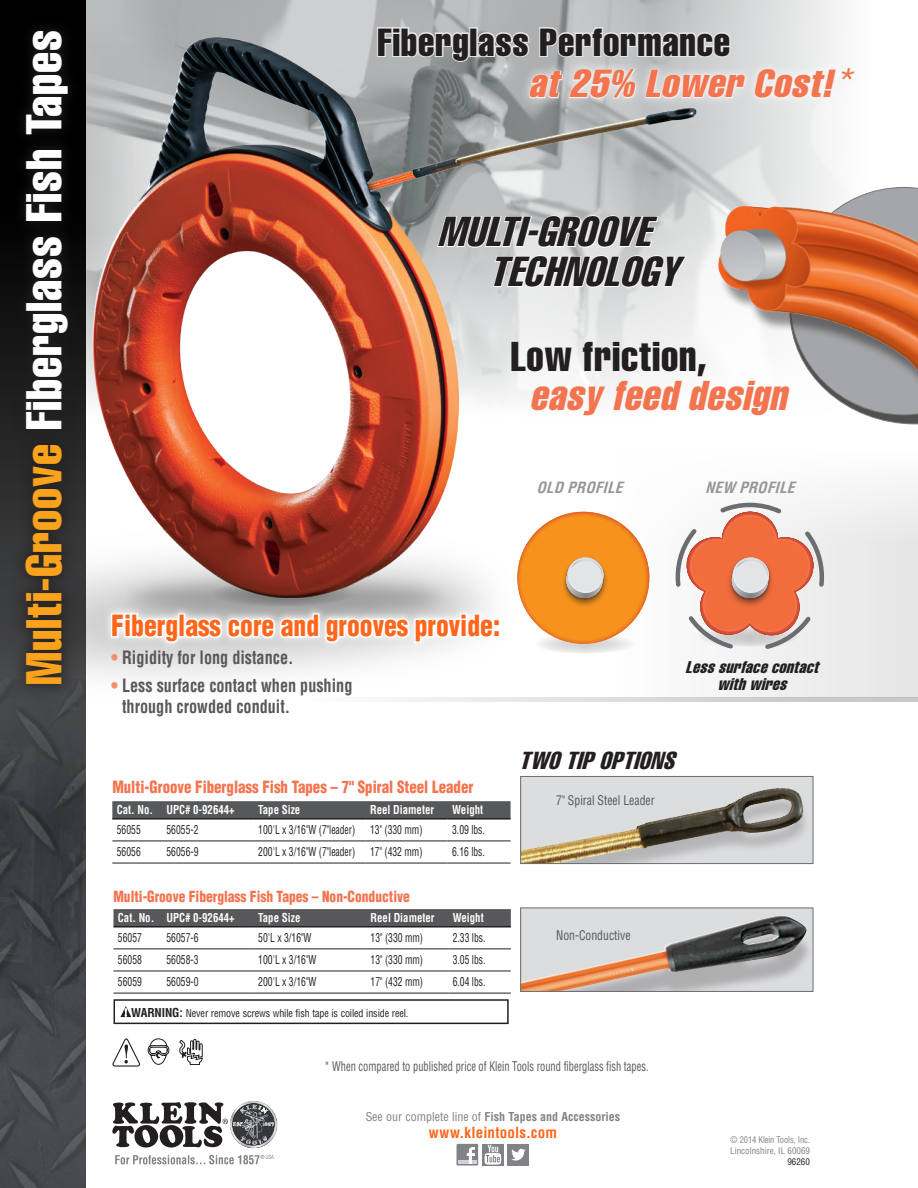
<style>
.page{position:relative;width:918px;height:1188px;background:#fff}
.page>*{position:absolute;margin:0;border:0;box-sizing:border-box;transform-origin:0 0}
.t1{font:49.5px "Helvetica LT Std Comp";letter-spacing:.02em;color:#fff}
.t2{font:italic 41.25px/39.9px "Helvetica LT Std Comp";color:#231f20}
.t3{font:italic 40.95px "Helvetica LT Std Comp";color:#f3744f}
.t4{font:40.95px "Helvetica LT Std Comp";letter-spacing:.02em;color:#231f20}
.t5{font:38.4px/41.7px "Helvetica LT Std Comp";letter-spacing:.02em;color:#231f20}
.t6{font:900 condensed 28.5px "Helvetica LT Std";color:#ff661c;scale:.9 1}
.t7{font:italic 24.3px "Helvetica LT Std Comp";color:#231f20}
.t8{font:700 condensed 18px/21px "Helvetica LT Std";color:#57585a;scale:.9 1}
.t9{font:italic 16.65px/16.5px "Helvetica LT Std Comp";color:#231f20;text-align:center}
.t10{font:900 condensed 16.5px "Helvetica LT Std";color:#f3744f;scale:.9 1}
.t11{font:italic 700 condensed 15.15px "Helvetica LT Std";color:#939598}
.t12{font:900 condensed 15px "Helvetica LT Std";color:#f3744f;scale:.9 1}
.t13{font:700 condensed 15px "Helvetica LT Std";letter-spacing:.01em;color:#ff661c}
.t14{font:condensed 13.05px "Helvetica LT Std";color:#57585a;scale:.8 1}
.t15{font:condensed 13.05px "Helvetica LT Std";color:#57585a;scale:.9 1}
.t16{font:condensed 12px "Helvetica LT Std";color:#231f20;scale:.8 1}
.t17{font:700 condensed 12px "Helvetica LT Std";color:#fff;scale:.9 1}
.t18{font:700 condensed 12px "Helvetica LT Std";color:#808285}
.t19{font:condensed 10.5px "Helvetica LT Std";letter-spacing:-.01em;color:#231f20;scale:.96 1}
.t20{font:condensed 9px/10.8px "Helvetica LT Std";color:#808285;scale:.94 1}
.t21{font:condensed 9px "Helvetica LT Std";color:#231f20}
.s1{color:#f9a21c}
.s2{font-style:italic;color:#f3744f}
.s3{font-family:"Helvetica LT Std";font-style:italic;font-stretch:condensed;color:#f3744f}
.s4{color:#f58e6c}
.s5{font-weight:700;font-size:12px}
.s6{font-weight:400}
</style>
<div class="page">
<svg style="left:115px;top:1155px;width:159px;height:9px"></svg>
<svg style="left:112px;top:1101px;width:165px;height:47px"></svg>
<div style="left:457px;top:1144px;width:21px;height:21px;background:#808285"></div>
<hr style="left:458px;top:1161px;width:19px;height:3px;background:#d1d2d4">
<svg style="left:467px;top:1147px;width:8px;height:17px"></svg>
<svg style="left:482px;top:1144px;width:22px;height:22px"></svg>
<svg style="left:485px;top:1145px;width:16px;height:20px"></svg>
<div style="left:508px;top:1144px;width:21px;height:22px;background:#808285"></div>
<svg style="left:511px;top:1149px;width:15px;height:12px"></svg>
<div style="left:521px;top:776px;width:292px;height:88px;background:#dcdddf"></div>
<div style="left:521px;top:794px;width:290px;height:70px;background:#231f20;opacity:.21"></div>
<img style="left:522px;top:824px;width:121px;height:38px">
<img style="left:689px;top:788px;width:95px;height:26px">
<div style="left:520px;top:776px;width:293px;height:88px;border:1px solid #6c6d70"></div>
<div style="left:521px;top:908px;width:292px;height:83px;background:#dcdddf"></div>
<div style="left:521px;top:928px;width:292px;height:63px;background:#231f20;opacity:.25"></div>
<img style="left:699px;top:916px;width:80px;height:20px">
<div style="left:520px;top:908px;width:293px;height:84px;border:1px solid #6c6d70"></div>
<div style="left:112px;top:801px;width:399px;height:17px;background:#57585a"></div>
<hr style="left:112px;top:818px;width:50px;height:2px;background:#231f20">
<hr style="left:162px;top:818px;width:92px;height:2px;background:#231f20">
<hr style="left:254px;top:818px;width:112px;height:2px;background:#231f20">
<hr style="left:366px;top:818px;width:82px;height:2px;background:#231f20">
<hr style="left:448px;top:818px;width:63px;height:2px;background:#231f20">
<hr style="left:112px;top:841px;width:50px;height:1px;background:#231f20">
<hr style="left:162px;top:841px;width:92px;height:1px;background:#231f20">
<hr style="left:254px;top:841px;width:112px;height:1px;background:#231f20">
<hr style="left:366px;top:841px;width:82px;height:1px;background:#231f20">
<hr style="left:448px;top:841px;width:63px;height:1px;background:#231f20">
<hr style="left:112px;top:863px;width:50px;height:1px;background:#231f20">
<hr style="left:162px;top:863px;width:92px;height:1px;background:#231f20">
<hr style="left:254px;top:863px;width:112px;height:1px;background:#231f20">
<hr style="left:366px;top:863px;width:82px;height:1px;background:#231f20">
<hr style="left:448px;top:863px;width:63px;height:1px;background:#231f20">
<img style="left:85px;top:0;width:759px;height:134px">
<div style="left:113px;top:909px;width:398px;height:17px;background:#57585a"></div>
<hr style="left:113px;top:926px;width:49px;height:2px;background:#231f20">
<hr style="left:162px;top:926px;width:92px;height:2px;background:#231f20">
<hr style="left:254px;top:926px;width:112px;height:2px;background:#231f20">
<hr style="left:366px;top:926px;width:82px;height:2px;background:#231f20">
<hr style="left:448px;top:926px;width:63px;height:2px;background:#231f20">
<hr style="left:113px;top:949px;width:49px;height:1px;background:#231f20">
<hr style="left:162px;top:949px;width:92px;height:1px;background:#231f20">
<hr style="left:254px;top:949px;width:112px;height:1px;background:#231f20">
<hr style="left:366px;top:949px;width:82px;height:1px;background:#231f20">
<hr style="left:448px;top:949px;width:63px;height:1px;background:#231f20">
<hr style="left:113px;top:971px;width:49px;height:1px;background:#231f20">
<hr style="left:162px;top:971px;width:92px;height:1px;background:#231f20">
<hr style="left:254px;top:971px;width:112px;height:1px;background:#231f20">
<hr style="left:366px;top:971px;width:82px;height:1px;background:#231f20">
<hr style="left:448px;top:971px;width:63px;height:1px;background:#231f20">
<hr style="left:113px;top:993px;width:49px;height:1px;background:#231f20">
<hr style="left:162px;top:993px;width:92px;height:1px;background:#231f20">
<hr style="left:254px;top:993px;width:112px;height:1px;background:#231f20">
<hr style="left:366px;top:993px;width:82px;height:1px;background:#231f20">
<hr style="left:448px;top:993px;width:63px;height:1px;background:#231f20">
<svg style="left:730px;top:486px;width:188px;height:212px"></svg>
<svg style="left:120px;top:1006px;width:11px;height:11px"></svg>
<div style="left:114px;top:999px;width:395px;height:25px;border:2px solid #231f20"></div>
<svg style="left:179px;top:1039px;width:24px;height:26px"></svg>
<svg style="left:147px;top:1038px;width:22px;height:27px"></svg>
<svg style="left:113px;top:1038px;width:27px;height:29px"></svg>
<img style="left:0;top:736px;width:85px;height:452px">
<svg style="left:730px;top:500px;width:96px;height:152px"></svg>
<div style="left:520px;top:59px;width:344px;height:49px;background:#fff;opacity:.75"></div>
<svg style="left:730px;top:67px;width:126px;height:33px"></svg>
<hr style="left:178px;top:698px;width:740px;height:4px;background:#cac9c9">
<img style="left:730px;top:134px;width:188px;height:291px">
<img style="left:0;top:22px;width:730px;height:714px">
<svg style="left:104px;top:605px;width:404px;height:46px"></svg>
<svg style="left:109px;top:612px;width:386px;height:65px"></svg>
<div style="left:11px;top:17px;width:72px;height:682px;background:#231f20;opacity:.75"></div>
<h1 class="t1" style="left:13px;top:685px;width:656px;rotate:-90deg"><span class="s1">Multi-Groove</span> Fiberglass Fish Tapes</h1>
<h3 class="t5" style="left:528px;top:21px;width:337px;text-indent:-151px">Fiberglass Performance<br><span class="s2">at25% Lower Cost!</span><span class="s3">*</span></h3>
<h2 class="t2" style="left:489px;top:211px;width:204px;text-indent:-51px">MULTI-GROOVE<br>TECHNOLOGY</h2>
<h3 class="t4" style="left:511px;top:331px;width:197px">Low friction,</h3>
<h3 class="t3" style="left:529px;top:370px;width:269px">easyfeeddesign</h3>
<p class="t11" style="left:536px;top:478px;width:92px">OLD PROFILE</p>
<p class="t11" style="left:705px;top:478px;width:96px">NEW PROFILE</p>
<h3 class="t6" style="left:111px;top:608px;width:434px">Fiberglass core and grooves provide:</h3>
<h3 class="t8" style="left:111px;top:647px;width:204px"><span class="s4">•</span> Rigidity for long distance.</h3>
<h3 class="t8" style="left:122px;top:675px;width:257px;text-indent:-11px"><span class="s4">•</span> Less surface contact when pushing through crowded conduit.</h3>
<h3 class="t10" style="left:112px;top:777px;width:403px">Multi-Groove Fiberglass Fish Tapes – 7" Spiral Steel Leader</h3>
<p class="t17" style="left:117px;top:802px;width:132px">Cat. No. UPC# 0-92644+</p>
<p class="t17" style="left:258px;top:802px;width:48px">Tape Size</p>
<p class="t17" style="left:370px;top:802px;width:73px">Reel Diameter</p>
<p class="t17" style="left:452px;top:802px;width:36px">Weight</p>
<p class="t16" style="left:117px;top:822px;width:31px">56055</p>
<p class="t16" style="left:166px;top:822px;width:41px">56055-2</p>
<p class="t16" style="left:258px;top:822px;width:207px">100'L x 3/16"W (7"leader) 13" (330 mm)</p>
<p class="t16" style="left:452px;top:822px;width:42px">3.09 lbs.</p>
<p class="t16" style="left:117px;top:844px;width:31px">56056</p>
<p class="t16" style="left:166px;top:844px;width:41px">56056-9</p>
<p class="t16" style="left:258px;top:844px;width:207px">200'L x 3/16"W (7"leader) 17" (432 mm)</p>
<p class="t16" style="left:452px;top:844px;width:42px">6.16 lbs.</p>
<p class="t12" style="left:113px;top:887px;width:331px">Multi-Groove Fiberglass Fish Tapes – Non-Conductive</p>
<p class="t17" style="left:118px;top:910px;width:131px">Cat. No. UPC# 0-92644+</p>
<p class="t17" style="left:258px;top:910px;width:48px">Tape Size</p>
<p class="t17" style="left:371px;top:910px;width:73px">Reel Diameter</p>
<p class="t17" style="left:453px;top:910px;width:36px">Weight</p>
<p class="t16" style="left:118px;top:930px;width:31px">56057</p>
<p class="t16" style="left:166px;top:930px;width:41px">56057-6</p>
<p class="t16" style="left:258px;top:930px;width:68px">50'L x 3/16"W</p>
<p class="t16" style="left:371px;top:930px;width:67px">13" (330 mm)</p>
<p class="t16" style="left:453px;top:930px;width:42px">2.33 lbs.</p>
<p class="t16" style="left:118px;top:952px;width:31px">56058</p>
<p class="t16" style="left:166px;top:952px;width:41px">56058-3</p>
<p class="t16" style="left:258px;top:952px;width:74px">100'L x 3/16"W</p>
<p class="t16" style="left:371px;top:952px;width:67px">13" (330 mm)</p>
<p class="t16" style="left:453px;top:952px;width:42px">3.05 lbs.</p>
<p class="t16" style="left:118px;top:974px;width:31px">56059</p>
<p class="t16" style="left:166px;top:974px;width:41px">56059-0</p>
<p class="t16" style="left:258px;top:974px;width:74px">200'L x 3/16"W</p>
<p class="t16" style="left:371px;top:974px;width:67px">17" (432 mm)</p>
<p class="t16" style="left:453px;top:974px;width:42px">6.04 lbs.</p>
<p class="t19" style="left:131px;top:1007px;width:290px"><span class="s5">WARNING:</span> Never remove screws while fish tape is coiled inside reel.</p>
<h3 class="t9" style="left:686px;top:659px;width:140px">Lesssurfacecontact withwires</h3>
<h3 class="t7" style="left:520px;top:745px;width:164px">TWOTIPOPTIONS</h3>
<p class="t15" style="left:556px;top:792px;width:111px">7" Spiral Steel Leader</p>
<p class="t15" style="left:556px;top:927px;width:84px">Non-Conductive</p>
<p class="t14" style="left:324px;top:1058px;width:407px">* When compared to published price of Klein Tools round fiberglass fish tapes.</p>
<p class="t18" style="left:365px;top:1110px;width:256px"><span class="s6">See our complete line of</span> Fish Tapes and Accessories</p>
<p class="t13" style="left:429px;top:1123px;width:130px">www.kleintools.com</p>
<p class="t20" style="left:730px;top:1134px;width:86px">© 2014 Klein Tools, Inc.<br>Lincolnshire, IL 60069</p>
<p class="t21" style="left:787px;top:1156px;width:24px">96260</p>
</div>
